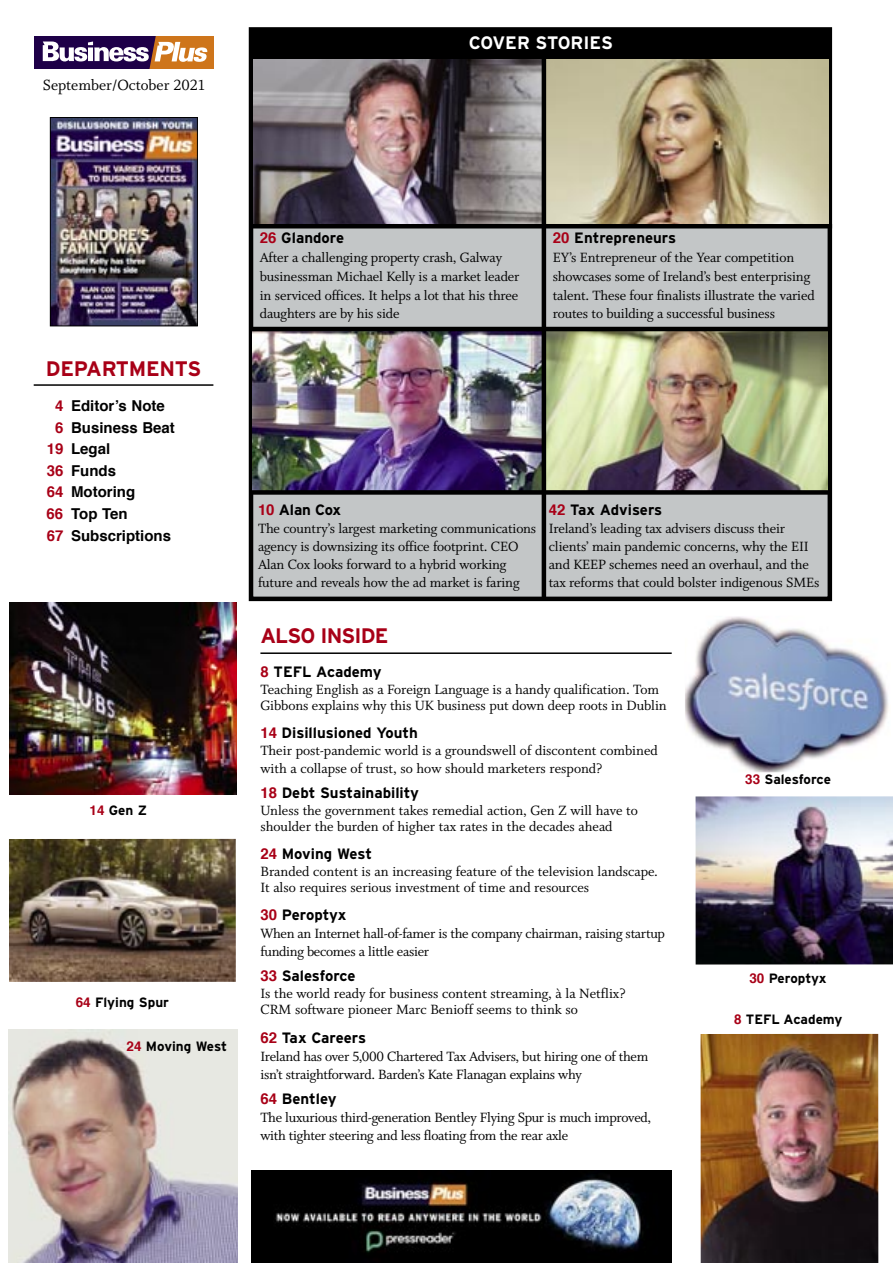
<style>
.page{position:relative;width:893px;height:1263px;background:#fff}
.page>*{position:absolute;margin:0;border:0;box-sizing:border-box;transform-origin:0 0}
.t1{font:700 21px "Interstate";letter-spacing:-.015em;color:#a80017}
.t2{font:700 21px "Interstate";letter-spacing:-.04em;color:#a80017}
.t3{font:700 18px "Interstate";letter-spacing:-.005em;color:#fff}
.t4{font:16.5px "Whitman Roman LF";color:#000}
.t5{font:15px/18px "Whitman Roman LF";letter-spacing:-.01em;color:#000}
.t6{font:700 15px "Interstate";color:#000}
.t7{font:700 15px "Helvetica";color:#000}
.t8{font:700 13.5px "Interstate";color:#000}
.s1{color:#a80017}
.s2{font-family:"Helvetica";color:#a80017}
</style>
<div class="page">
<img style="left:9px;top:1030px;width:228px;height:233px">
<div style="left:34px;top:37px;width:179px;height:32px;background:#1e0048"></div>
<div style="left:165px;top:37px;width:48px;height:32px;background:#ce751b"></div>
<svg style="left:43px;top:37px;width:165px;height:32px"></svg>
<img style="left:52px;top:119px;width:144px;height:205px">
<div style="left:50px;top:117px;width:148px;height:209px;border:1px solid #000"></div>
<hr style="left:34px;top:384px;width:179px;height:2px;background:#000">
<div style="left:253px;top:32px;width:575px;height:565px;background:#c3c6c7"></div>
<div style="left:249px;top:27px;width:583px;height:574px;border:4px solid #000"></div>
<img style="left:253px;top:59px;width:289px;height:165px">
<img style="left:252px;top:331px;width:290px;height:159px">
<img style="left:546px;top:331px;width:281px;height:159px">
<hr style="left:252px;top:327px;width:578px;height:4px;background:#000">
<img style="left:546px;top:59px;width:282px;height:165px">
<hr style="left:542px;top:31px;width:4px;height:570px;background:#000">
<div style="left:251px;top:29px;width:580px;height:30px;background:#000"></div>
<div style="left:252px;top:490px;width:579px;height:5px;background:#000"></div>
<img style="left:696px;top:796px;width:197px;height:169px">
<img style="left:701px;top:1034px;width:177px;height:229px">
<img style="left:9px;top:839px;width:227px;height:143px">
<img style="left:9px;top:603px;width:228px;height:192px">
<hr style="left:260px;top:652px;width:412px;height:2px;background:#000">
<img style="left:252px;top:1170px;width:420px;height:93px">
<hr style="left:253px;top:224px;width:579px;height:4px;background:#000">
<img style="left:685px;top:616px;width:204px;height:156px">
<p class="t4" style="left:43px;top:79px;width:163px">September/October 2021</p>
<p class="t3" style="left:469px;top:36px;width:146px">COVER STORIES</p>
<p class="t1" style="left:46px;top:360px;width:157px">DEPARTMENTS</p>
<p class="t7" style="left:55px;top:399px;width:111px"><span class="s1">4</span> Editor’s Note</p>
<p class="t7" style="left:55px;top:421px;width:121px"><span class="s1">6</span> Business Beat</p>
<p class="t7" style="left:47px;top:443px;width:65px"><span class="s1">19</span> Legal</p>
<p class="t7" style="left:47px;top:464px;width:71px"><span class="s1">36</span> Funds</p>
<p class="t7" style="left:47px;top:486px;width:90px"><span class="s1">64</span> Motoring</p>
<p class="t7" style="left:46px;top:507px;width:83px"><span class="s1">66</span> Top Ten</p>
<p class="t7" style="left:47px;top:529px;width:126px"><span class="s1">67</span> Subscriptions</p>
<p class="t8" style="left:90px;top:805px;width:59px"><span class="s2">14</span> Gen Z</p>
<p class="t8" style="left:76px;top:997px;width:95px"><span class="s2">64</span> Flying Spur</p>
<p class="t8" style="left:127px;top:1040px;width:102px"><span class="s2">24</span> Moving West</p>
<p class="t6" style="left:260px;top:232px;width:86px"><span class="s2">26</span> Glandore</p>
<p class="t5" style="left:260px;top:250px;width:261px;line-height:18.8px">After a challenging property crash, Galway businessman Michael Kelly is a market leader in serviced offices. It helps a lot that his three daughters are by his side</p>
<p class="t6" style="left:553px;top:232px;width:125px"><span class="s2">20</span> Entrepreneurs</p>
<p class="t5" style="left:553px;top:250px;width:263px;line-height:18.8px">EY’s Entrepreneur of the Year competition showcases some of Ireland’s best enterprising talent. These four finalists illustrate the varied routes to building a successful business</p>
<p class="t6" style="left:258px;top:504px;width:85px"><span class="s2">10</span> Alan Cox</p>
<p class="t5" style="left:258px;top:521px;width:280px">The country’s largest marketing communications agency is downsizing its office footprint. CEO Alan Cox looks forward to a hybrid working future and reveals how the ad market is faring</p>
<p class="t6" style="left:549px;top:504px;width:115px"><span class="s2">42</span> Tax Advisers</p>
<p class="t5" style="left:549px;top:521px;width:272px">Ireland’s leading tax advisers discuss their clients’ main pandemic concerns, why the EII and KEEP schemes need an overhaul, and the tax reforms that could bolster indigenous SMEs</p>
<p class="t2" style="left:260px;top:628px;width:129px">ALSO INSIDE</p>
<p class="t6" style="left:260px;top:666px;width:123px"><span class="s2">8</span> TEFL Academy</p>
<p class="t5" style="left:260px;top:682px;width:408px;line-height:16.5px">Teaching English as a Foreign Language is a handy qualification. Tom<br>Gibbons explains why this UK business put down deep roots in Dublin</p>
<p class="t6" style="left:260px;top:727px;width:159px"><span class="s2">14</span> Disillusioned Youth</p>
<p class="t5" style="left:260px;top:743px;width:399px">Their post-pandemic world is a groundswell of discontent combined with a collapse of trust, so how should marketers respond?</p>
<p class="t6" style="left:260px;top:787px;width:160px"><span class="s2">18</span> Debt Sustainability</p>
<p class="t5" style="left:260px;top:803px;width:379px;line-height:16.5px">Unless the government takes remedial action, Gen Z will have to shoulder the burden of higher tax rates in the decades ahead</p>
<p class="t6" style="left:260px;top:848px;width:113px"><span class="s2">24</span> Moving West</p>
<p class="t5" style="left:260px;top:864px;width:399px;line-height:16.5px">Branded content is an increasing feature of the television landscape.<br>It also requires serious investment of time and resources</p>
<p class="t6" style="left:260px;top:909px;width:87px"><span class="s2">30</span> Peroptyx</p>
<p class="t5" style="left:260px;top:926px;width:406px">When an Internet hall-of-famer is the company chairman, raising startup funding becomes a little easier</p>
<p class="t6" style="left:260px;top:970px;width:97px"><span class="s2">33</span> Salesforce</p>
<p class="t5" style="left:260px;top:987px;width:367px;line-height:16.5px">Is the world ready for business content streaming, à la Netflix?<br>CRM software pioneer Marc Benioff seems to think so</p>
<p class="t6" style="left:260px;top:1031px;width:107px"><span class="s2">62</span> Tax Careers</p>
<p class="t5" style="left:260px;top:1048px;width:389px">Ireland has over 5,000 Chartered Tax Advisers, but hiring one of them isn’t straightforward. Barden’s Kate Flanagan explains why</p>
<p class="t6" style="left:260px;top:1093px;width:78px"><span class="s2">64</span> Bentley</p>
<p class="t5" style="left:260px;top:1110px;width:392px">The luxurious third-generation Bentley Flying Spur is much improved, with tighter steering and less floating from the rear axle</p>
<p class="t8" style="left:745px;top:774px;width:87px"><span class="s2">33</span> Salesforce</p>
<p class="t8" style="left:749px;top:973px;width:79px"><span class="s2">30</span> Peroptyx</p>
<p class="t8" style="left:734px;top:1013px;width:110px"><span class="s2">8</span> TEFL Academy</p>
</div>
